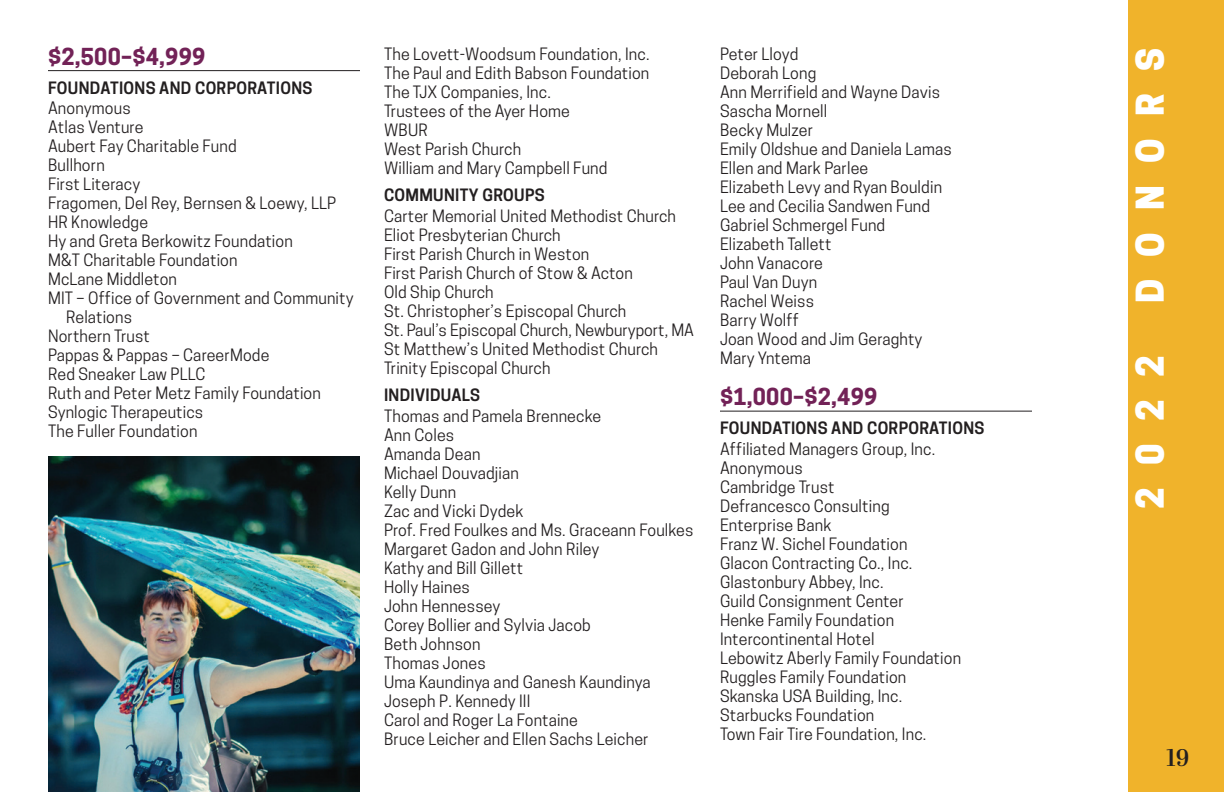
<style>
.page{position:relative;width:1224px;height:792px;background:#fff}
.page>*{position:absolute;margin:0;border:0;box-sizing:border-box;transform-origin:0 0}
.t1{font:800 36px "Cooper Hewitt";letter-spacing:.62em;color:#fff}
.t2{font:600 24px "Abril Display";color:#231f20}
.t3{font:700 22px "Cooper Hewitt";letter-spacing:.01em;color:#722257}
.t4{font:16px/19px "Cooper Hewitt";letter-spacing:.01em;color:#231f20}
.t5{font:600 16px "Cooper Hewitt";letter-spacing:.02em;color:#231f20}
</style>
<div class="page">
<div style="left:1128px;top:0;width:96px;height:792px;background:#f0b32b"></div>
<hr style="left:48px;top:70px;width:312px;height:1px;background:#231f20">
<hr style="left:720px;top:411px;width:312px;height:1px;background:#231f20">
<img style="left:48px;top:456px;width:312px;height:336px">
<h3 class="t3" style="left:48px;top:43px;width:159px">$2,500–$4,999</h3>
<p class="t5" style="left:48px;top:78px;width:266px">FOUNDATIONS AND CORPORATIONS</p>
<p class="t4" style="left:48px;top:99px;width:84px">Anonymous</p>
<p class="t4" style="left:48px;top:118px;width:97px">Atlas Venture</p>
<p class="t4" style="left:48px;top:137px;width:190px">Aubert Fay Charitable Fund</p>
<p class="t4" style="left:48px;top:156px;width:58px">Bullhorn</p>
<p class="t4" style="left:48px;top:175px;width:94px">First Literacy</p>
<p class="t4" style="left:48px;top:194px;width:290px">Fragomen, Del Rey, Bernsen &amp; Loewy, LLP</p>
<p class="t4" style="left:48px;top:213px;width:102px">HR Knowledge</p>
<p class="t4" style="left:48px;top:232px;width:246px">Hy and Greta Berkowitz Foundation</p>
<p class="t4" style="left:48px;top:251px;width:191px">M&amp;T Charitable Foundation</p>
<p class="t4" style="left:48px;top:270px;width:131px">McLane Middleton</p>
<p class="t4" style="left:48px;top:289px;width:307px">MIT – Office of Government and Community</p>
<p class="t4" style="left:66px;top:308px;width:68px">Relations</p>
<p class="t4" style="left:48px;top:327px;width:103px">Northern Trust</p>
<p class="t4" style="left:48px;top:346px;width:223px">Pappas &amp; Pappas – CareerMode</p>
<p class="t4" style="left:48px;top:365px;width:159px">Red Sneaker Law PLLC</p>
<p class="t4" style="left:48px;top:384px;width:274px">Ruth and Peter Metz Family Foundation</p>
<p class="t4" style="left:48px;top:403px;width:157px">Synlogic Therapeutics</p>
<p class="t4" style="left:48px;top:422px;width:151px">The Fuller Foundation</p>
<p class="t4" style="left:384px;top:44px;width:267px">The Lovett-Woodsum Foundation, Inc.<br>The Paul and Edith Babson Foundation<br>The TJX Companies, Inc.<br>Trustees of the Ayer Home<br>WBUR<br>West Parish Church<br>William and Mary Campbell Fund</p>
<p class="t5" style="left:384px;top:185px;width:162px">COMMUNITY GROUPS</p>
<p class="t4" style="left:384px;top:206px;width:311px">Carter Memorial United Methodist Church<br>Eliot Presbyterian Church<br>First Parish Church in Weston<br>First Parish Church of Stow &amp; Acton<br>Old Ship Church<br>St. Christopher’s Episcopal Church<br>St. Paul’s Episcopal Church, Newburyport, MA<br>St Matthew’s United Methodist Church<br>Trinity Episcopal Church</p>
<p class="t5" style="left:384px;top:385px;width:98px">INDIVIDUALS</p>
<p class="t4" style="left:384px;top:406px;width:311px">Thomas and Pamela Brennecke<br>Ann Coles<br>Amanda Dean<br>Michael Douvadjian<br>Kelly Dunn<br>Zac and Vicki Dydek<br>Prof. Fred Foulkes and Ms. Graceann Foulkes<br>Margaret Gadon and John Riley<br>Kathy and Bill Gillett<br>Holly Haines<br>John Hennessey<br>Corey Bollier and Sylvia Jacob<br>Beth Johnson<br>Thomas Jones<br>Uma Kaundinya and Ganesh Kaundinya<br>Joseph P. Kennedy III<br>Carol and Roger La Fontaine<br>Bruce Leicher and Ellen Sachs Leicher</p>
<p class="t4" style="left:720px;top:45px;width:233px">Peter Lloyd<br>Deborah Long<br>Ann Merrifield and Wayne Davis<br>Sascha Mornell<br>Becky Mulzer<br>Emily Oldshue and Daniela Lamas<br>Ellen and Mark Parlee<br>Elizabeth Levy and Ryan Bouldin<br>Lee and Cecilia Sandwen Fund<br>Gabriel Schmergel Fund<br>Elizabeth Tallett<br>John Vanacore<br>Paul Van Duyn<br>Rachel Weiss<br>Barry Wolff<br>Joan Wood and Jim Geraghty<br>Mary Yntema</p>
<h3 class="t3" style="left:720px;top:384px;width:159px">$1,000–$2,499</h3>
<p class="t5" style="left:720px;top:419px;width:266px">FOUNDATIONS AND CORPORATIONS</p>
<p class="t4" style="left:720px;top:440px;width:243px">Affiliated Managers Group, Inc.<br>Anonymous<br>Cambridge Trust<br>Defrancesco Consulting<br>Enterprise Bank<br>Franz W. Sichel Foundation<br>Glacon Contracting Co., Inc.<br>Glastonbury Abbey, Inc.<br>Guild Consignment Center<br>Henke Family Foundation<br>Intercontinental Hotel<br>Lebowitz Aberly Family Foundation<br>Ruggles Family Foundation<br>Skanska USA Building, Inc.<br>Starbucks Foundation<br>Town Fair Tire Foundation, Inc.</p>
<h1 class="t1" style="left:1129px;top:303px;width:257px;rotate:-90deg">DONORS</h1>
<h1 class="t1" style="left:1129px;top:509px;width:155px;rotate:-90deg">2022</h1>
<h2 class="t2" style="left:1166px;top:741px;width:24px">19</h2>
</div>
